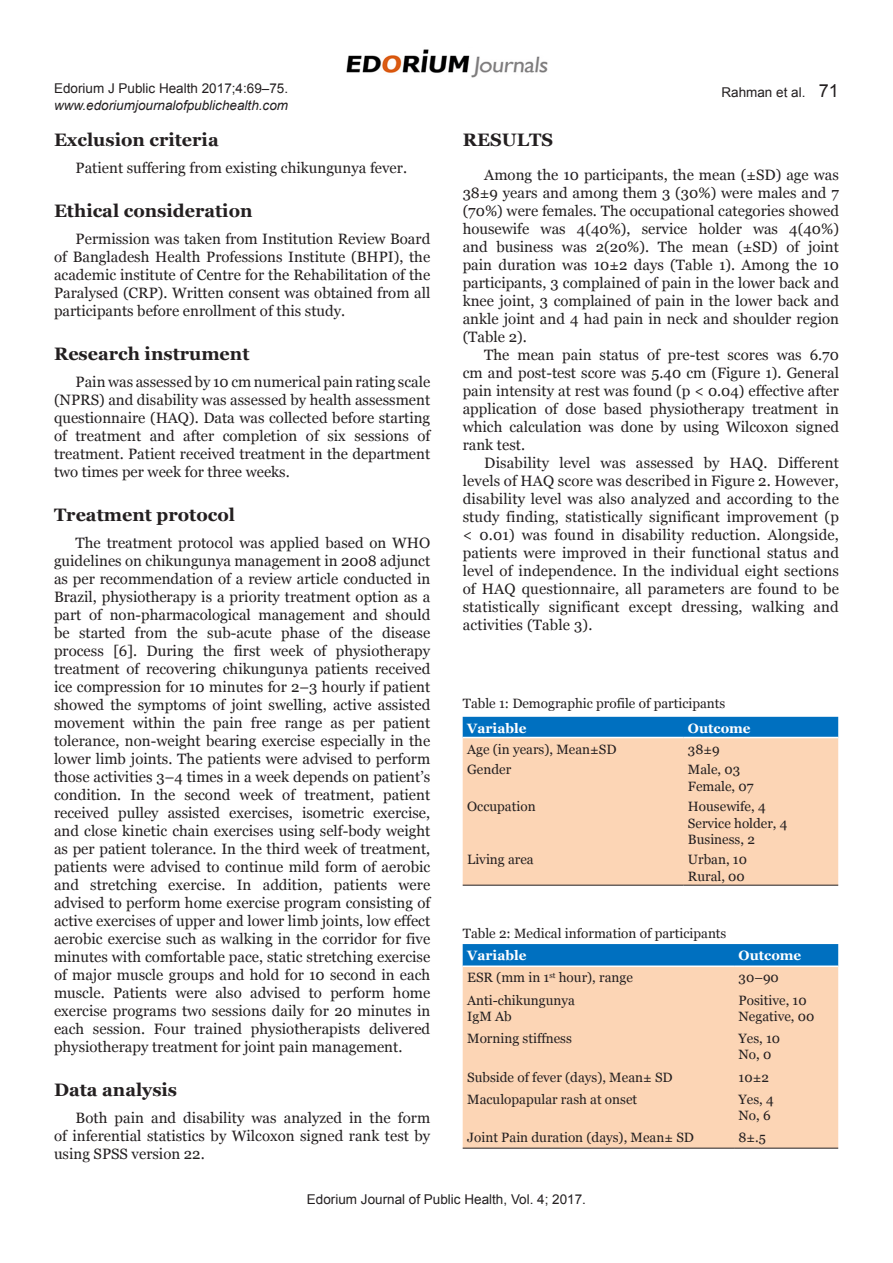
<style>
.page{position:relative;width:893px;height:1263px;background:#fff}
.page>*{position:absolute;margin:0;border:0;box-sizing:border-box;transform-origin:0 0}
.Head_2{font:700 18px "Georgia";color:#231f20}
.Case_Report_head{font:700 18px "Georgia";color:#231f20}
.Text{font:15px/18px "Georgia";color:#231f20;text-align:justify}
.Figure___Table_capti{font:13.5px "Georgia";color:#231f20}
.Left_Running_head{font:13.5px "Arial";color:#231f20}
.Left_Running_head-2{font:italic 13.5px "Arial";color:#231f20}
.Figure___Table_capti-2{font:700 13.5px "Georgia";color:#fff}
.Right_Running_head{font:13.5px "Arial";color:#231f20}
.s1{font-size:18px}
</style>
<div class="page">
<img style="left:346px;top:49px;width:202px;height:29px">
<div style="left:463px;top:717px;width:375px;height:20px;background:#0070c0"></div>
<div style="left:463px;top:738px;width:375px;height:147px;background:#fcd5b5"></div>
<hr style="left:463px;top:885px;width:220px;height:1px;background:#231f20">
<hr style="left:683px;top:885px;width:155px;height:1px;background:#231f20">
<div style="left:463px;top:944px;width:375px;height:21px;background:#0070c0"></div>
<div style="left:463px;top:967px;width:375px;height:181px;background:#fcd5b5"></div>
<hr style="left:463px;top:1148px;width:271px;height:1px;background:#231f20">
<hr style="left:734px;top:1148px;width:104px;height:1px;background:#231f20">
<p class="Left_Running_head" style="left:54px;top:80px;width:236px">Edorium J Public Health 2017;4:69–75.</p>
<p class="Left_Running_head-2" style="left:54px;top:96px;width:236px">www.edoriumjournalofpublichealth.com</p>
<p class="Head_2" style="left:54px;top:128px;width:166px">Exclusion criteria</p>
<p class="Text" style="left:76px;top:159px;width:333px">Patient suffering from existing chikungunya fever.</p>
<p class="Head_2" style="left:54px;top:199px;width:200px">Ethical consideration</p>
<p class="Text" style="left:54px;top:230px;width:378px;text-indent:22px">Permission was taken from Institution Review Board of Bangladesh Health Professions Institute (BHPI), the academic institute of Centre for the Rehabilitation of the Paralysed (CRP). Written consent was obtained from all participants before enrollment of this study.</p>
<p class="Head_2" style="left:54px;top:342px;width:197px">Research instrument</p>
<p class="Text" style="left:54px;top:373px;width:378px;text-indent:22px">Pain was assessed by 10 cm numerical pain rating scale (NPRS) and disability was assessed by health assessment questionnaire (HAQ). Data was collected before starting of treatment and after completion of six sessions of treatment. Patient received treatment in the department two times per week for three weeks.</p>
<p class="Head_2" style="left:54px;top:503px;width:183px">Treatment protocol</p>
<p class="Text" style="left:54px;top:534px;width:378px;text-indent:22px">The treatment protocol was applied based on WHO guidelines on chikungunya management in 2008 adjunct as per recommendation of a review article conducted in Brazil, physiotherapy is a priority treatment option as a part of non-pharmacological management and should be started from the sub-acute phase of the disease process [6]. During the first week of physiotherapy treatment of recovering chikungunya patients received ice compression for 10 minutes for 2–3 hourly if patient showed the symptoms of joint swelling, active assisted movement within the pain free range as per patient tolerance, non-weight bearing exercise especially in the lower limb joints. The patients were advised to perform those activities 3–4 times in a week depends on patient’s condition. In the second week of treatment, patient received pulley assisted exercises, isometric exercise, and close kinetic chain exercises using self-body weight as per patient tolerance. In the third week of treatment, patients were advised to continue mild form of aerobic and stretching exercise. In addition, patients were advised to perform home exercise program consisting of active exercises of upper and lower limb joints, low effect aerobic exercise such as walking in the corridor for five minutes with comfortable pace, static stretching exercise of major muscle groups and hold for 10 second in each muscle. Patients were also advised to perform home exercise programs two sessions daily for 20 minutes in each session. Four trained physiotherapists delivered physiotherapy treatment for joint pain management.</p>
<p class="Head_2" style="left:54px;top:1078px;width:125px">Data analysis</p>
<p class="Text" style="left:54px;top:1109px;width:378px;text-indent:22px">Both pain and disability was analyzed in the form of inferential statistics by Wilcoxon signed rank test by using SPSS version 22.</p>
<p class="Right_Running_head" style="left:721px;top:83px;width:119px">Rahman et al. <span class="s1">71</span></p>
<p class="Case_Report_head" style="left:463px;top:128px;width:92px">RESULTS</p>
<p class="Text" style="left:463px;top:166px;width:378px;text-indent:22px">Among the 10 participants, the mean (±SD) age was 38±9 years and among them 3 (30%) were males and 7 (70%) were females. The occupational categories showed housewife was 4(40%), service holder was 4(40%) and business was 2(20%). The mean (±SD) of joint pain duration was 10±2 days (Table 1). Among the 10 participants, 3 complained of pain in the lower back and knee joint, 3 complained of pain in the lower back and ankle joint and 4 had pain in neck and shoulder region (Table 2).</p>
<p class="Text" style="left:463px;top:346px;width:378px;text-indent:22px">The mean pain status of pre-test scores was 6.70 cm and post-test score was 5.40 cm (Figure 1). General pain intensity at rest was found (p &lt; 0.04) effective after application of dose based physiotherapy treatment in which calculation was done by using Wilcoxon signed rank test.</p>
<p class="Text" style="left:463px;top:454px;width:378px;text-indent:22px">Disability level was assessed by HAQ. Different levels of HAQ score was described in Figure 2. However, disability level was also analyzed and according to the study finding, statistically significant improvement (p &lt; 0.01) was found in disability reduction. Alongside, patients were improved in their functional status and level of independence. In the individual eight sections of HAQ questionnaire, all parameters are found to be statistically significant except dressing, walking and activities (Table 3).</p>
<p class="Figure___Table_capti" style="left:463px;top:695px;width:264px">Table 1: Demographic profile of participants</p>
<p class="Figure___Table_capti-2" style="left:467px;top:720px;width:61px">Variable</p>
<p class="Figure___Table_capti-2" style="left:688px;top:720px;width:64px">Outcome</p>
<p class="Figure___Table_capti" style="left:467px;top:741px;width:151px">Age (in years), Mean±SD</p>
<p class="Figure___Table_capti" style="left:688px;top:741px;width:33px">38±9</p>
<p class="Figure___Table_capti" style="left:467px;top:762px;width:46px">Gender</p>
<p class="Figure___Table_capti" style="left:688px;top:762px;width:54px">Male, 03</p>
<p class="Figure___Table_capti" style="left:688px;top:778px;width:67px">Female, 07</p>
<p class="Figure___Table_capti" style="left:467px;top:798px;width:70px">Occupation</p>
<p class="Figure___Table_capti" style="left:688px;top:798px;width:79px">Housewife, 4</p>
<p class="Figure___Table_capti" style="left:688px;top:815px;width:101px">Service holder, 4</p>
<p class="Figure___Table_capti" style="left:688px;top:831px;width:68px">Business, 2</p>
<p class="Figure___Table_capti" style="left:467px;top:852px;width:68px">Living area</p>
<p class="Figure___Table_capti" style="left:688px;top:852px;width:61px">Urban, 10</p>
<p class="Figure___Table_capti" style="left:688px;top:868px;width:58px">Rural, 00</p>
<p class="Figure___Table_capti" style="left:463px;top:925px;width:265px">Table 2: Medical information of participants</p>
<p class="Figure___Table_capti-2" style="left:467px;top:947px;width:61px">Variable</p>
<p class="Figure___Table_capti-2" style="left:739px;top:947px;width:64px">Outcome</p>
<p class="Figure___Table_capti" style="left:467px;top:970px;width:167px">ESR (mm in 1<sup>st</sup> hour), range</p>
<p class="Figure___Table_capti" style="left:739px;top:970px;width:42px">30–90</p>
<p class="Figure___Table_capti" style="left:467px;top:992px;width:109px">Anti-chikungunya</p>
<p class="Figure___Table_capti" style="left:467px;top:1008px;width:46px">IgM Ab</p>
<p class="Figure___Table_capti" style="left:739px;top:992px;width:70px">Positive, 10</p>
<p class="Figure___Table_capti" style="left:739px;top:1008px;width:77px">Negative, 00</p>
<p class="Figure___Table_capti" style="left:467px;top:1030px;width:106px">Morning stiffness</p>
<p class="Figure___Table_capti" style="left:739px;top:1030px;width:43px">Yes, 10</p>
<p class="Figure___Table_capti" style="left:739px;top:1046px;width:34px">No, 0</p>
<p class="Figure___Table_capti" style="left:467px;top:1069px;width:207px">Subside of fever (days), Mean± SD</p>
<p class="Figure___Table_capti" style="left:739px;top:1069px;width:32px">10±2</p>
<p class="Figure___Table_capti" style="left:467px;top:1091px;width:172px">Maculopapular rash at onset</p>
<p class="Figure___Table_capti" style="left:739px;top:1091px;width:37px">Yes, 4</p>
<p class="Figure___Table_capti" style="left:739px;top:1107px;width:34px">No, 6</p>
<p class="Figure___Table_capti" style="left:467px;top:1129px;width:228px">Joint Pain duration (days), Mean± SD</p>
<p class="Figure___Table_capti" style="left:739px;top:1129px;width:29px">8±.5</p>
<p class="Left_Running_head" style="left:307px;top:1190px;width:281px">Edorium Journal of Public Health, Vol. 4; 2017.</p>
</div>
